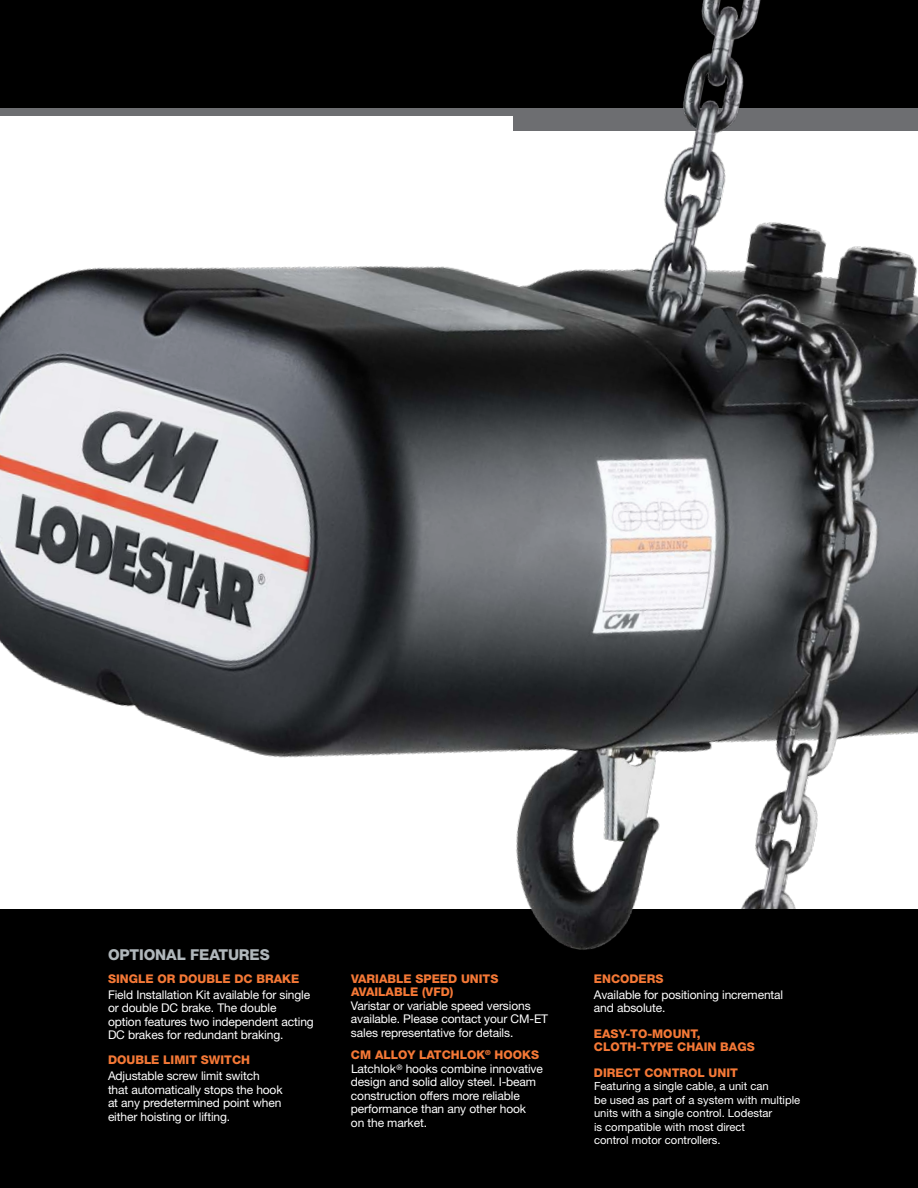
<style>
.page{position:relative;width:918px;height:1188px;background:#fff}
.page>*{position:absolute;margin:0;border:0;box-sizing:border-box;transform-origin:0 0}
.t1{font:800 15px "Helvetica Neue";letter-spacing:-.01em;color:#b0b7bb}
.t2{font:12px/13.5px "Helvetica Neue";letter-spacing:-.01em;color:#fff}
.t3{font:800 12px/13.5px "Helvetica Neue";color:#f47836}
.t4{font:11.25px/13.5px "Helvetica Neue";color:#fff}
.s1{font-weight:800;color:#f47836}
</style>
<div class="page">
<div style="left:0;top:909px;width:918px;height:279px;background:#000"></div>
<img style="left:0;top:0;width:918px;height:950px">
<div style="left:715px;top:909px;width:203px;height:279px;background:#000"></div>
<p class="t1" style="left:108px;top:945px;width:48px">OPTIONA</p>
<p class="t1" style="left:177px;top:945px;width:95px">L FEATURES</p>
<p class="t3" style="left:108px;top:972px;width:167px">SINGLE OR DOUBLE DC BRAK</p>
<p class="t3" style="left:291px;top:972px;width:10px">E</p>
<p class="t2" style="left:108px;top:987px;width:207px">Field Installation Kit available for single or double DC brake. The double<br>option features two independent acting DC brakes for redundant braking.</p>
<p class="t3" style="left:108px;top:1053px;width:142px">DOU BLE LIMIT SWITCH</p>
<p class="t2" style="left:108px;top:1069px;width:176px">Adjustable screw limit switch that automatically stops the hook at any predetermined point when either hoisting or lifting.</p>
<p class="t3" style="left:351px;top:972px;width:149px">VARIABLE SPEED UN ITS<br>AVAILABLE (VFD)</p>
<p class="t2" style="left:351px;top:999px;width:199px">Varistar or variable speed versions available. Please contact your CM-ET sales representative for details.</p>
<p class="t3" style="left:351px;top:1048px;width:33px">CM ALL</p>
<p class="t2" style="left:351px;top:1048px;width:193px;text-indent:47px"><span class="s1">OY LATCHLOK</span><sup>®</sup> <span class="s1">HOOKS<br></span>Latchlok<sup>®</sup> hooks combine innovative design and solid alloy steel. I-beam construction offers more reliable performance than any other hook<br>on the market.</p>
<p class="t3" style="left:594px;top:972px;width:71px">ENCODERS</p>
<p class="t2" style="left:594px;top:987px;width:191px">Available for positioning incremental and absolute.</p>
<p class="t3" style="left:594px;top:1027px;width:69px">EASY-TO-MOUN</p>
<p class="t3" style="left:594px;top:1027px;width:162px;text-indent:96px">T,<br>CLOTH-TYPE CHAIN BAGS</p>
<p class="t3" style="left:594px;top:1066px;width:145px">DIRECT CONTROL UN IT</p>
<p class="t4" style="left:594px;top:1079px;width:208px">Featuring a single cable, a unit can<br>be used as part of a system with multiple units with a single control. Lodestar<br>is compatible with most direct<br>control motor controllers.</p>
</div>
